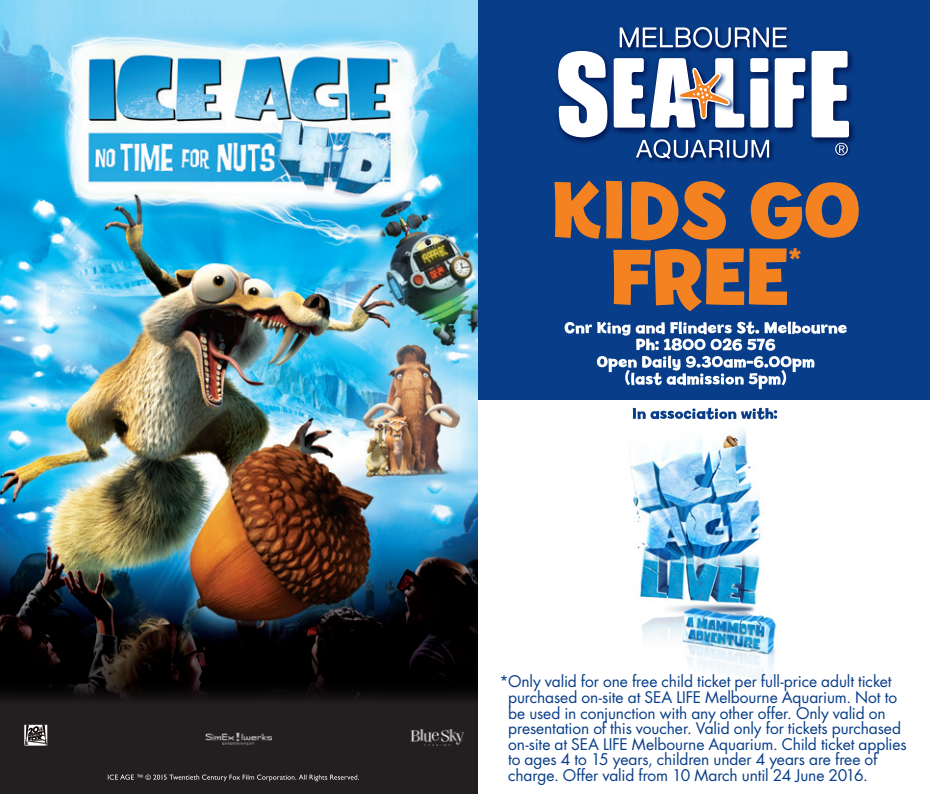
<style>
.page{position:relative;width:930px;height:794px;background:#fff}
.page>*{position:absolute;margin:0;border:0;box-sizing:border-box;transform-origin:0 0}
.t1{font:700 84.4px "Billy";color:#f58220}
.t2{font:700 27.6px "Billy";color:#f58220}
.t3{font:15.6px/15.6px "Futura";letter-spacing:-.005em;color:#083e89}
</style>
<div class="page">
<div style="left:472px;top:0;width:458px;height:399px;background:#083e89"></div>
<img style="left:630px;top:430px;width:146px;height:252px">
<img style="left:0;top:0;width:477px;height:680px">
<svg style="left:0;top:680px;width:477px;height:114px;background:#1e1a1b"></svg>
<img style="left:24px;top:720px;width:25px;height:31px">
<img style="left:206px;top:720px;width:66px;height:31px">
<img style="left:409px;top:720px;width:56px;height:31px">
<svg style="left:108px;top:774px;width:251px;height:7px;background:#4d4a4b"></svg>
<svg style="left:633px;top:408px;width:144px;height:11px"></svg>
<img style="left:557px;top:50px;width:298px;height:94px">
<svg style="left:558px;top:51px;width:49px;height:86px;background:#bbc6d9"></svg>
<svg style="left:750px;top:58px;width:18px;height:70px"></svg>
<svg style="left:775px;top:58px;width:30px;height:70px;background:#bdc8da"></svg>
<svg style="left:811px;top:51px;width:38px;height:86px;background:#c8d1e0"></svg>
<svg style="left:614px;top:58px;width:130px;height:70px"></svg>
<img style="left:632px;top:136px;width:144px;height:27px">
<svg style="left:636px;top:139px;width:133px;height:20px"></svg>
<img style="left:616px;top:27px;width:178px;height:28px">
<svg style="left:620px;top:27px;width:167px;height:21px"></svg>
<img style="left:833px;top:141px;width:19px;height:17px">
<svg style="left:835px;top:143px;width:13px;height:12px"></svg>
<svg style="left:564px;top:321px;width:283px;height:68px"></svg>
<p class="t1" style="left:551px;top:161px;width:311px">KIDS GO</p>
<p class="t1" style="left:610px;top:228px;width:180px">FREE</p>
<p class="t2" style="left:788px;top:244px;width:15px">*</p>
<p class="t3" style="left:508px;top:673px;width:400px;text-indent:-9px">*Only valid for one free child ticket per full-price adult ticket purchased on-site at SEA LIFE Melbourne Aquarium. Not to be used in conjunction with any other offer. Only valid on presentation of this voucher. Valid only for tickets purchased on-site at SEA LIFE Melbourne Aquarium. Child ticket applies to ages 4 to 15 years, children under 4 years are free of charge. Offer valid from 10 March until 24 June 2016.</p>
</div>
